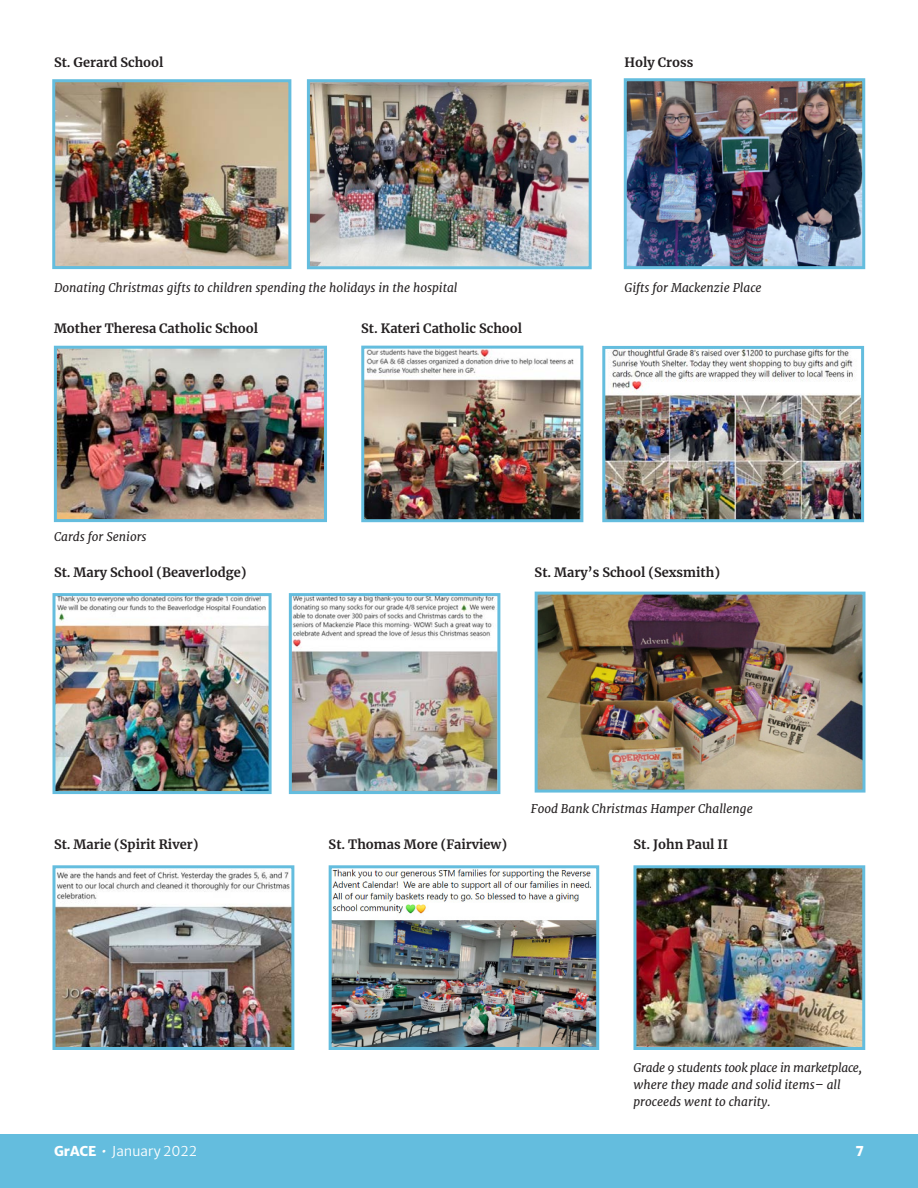
<style>
.page{position:relative;width:918px;height:1188px;background:#fff}
.page>*{position:absolute;margin:0;border:0;box-sizing:border-box;transform-origin:0 0}
.Titles{font:13.5px "Merriweather Sans";color:#fff}
.Titles-2{font:800 13.5px "Merriweather Sans";color:#fff}
.Single_Column_Paragr{font:700 12.75px "Merriweather";color:#231f20}
.Single_Column_Paragr-2{font:italic 12px/16.8px "Merriweather";color:#231f20}
.s1{font-weight:800}
.s2{font-weight:700;font-style:italic}
</style>
<div class="page">
<img style="left:56px;top:83px;width:231px;height:182px">
<div style="left:52px;top:79px;width:239px;height:190px;border:3px solid #64bdde"></div>
<img style="left:311px;top:83px;width:277px;height:182px">
<div style="left:307px;top:79px;width:285px;height:190px;border:3px solid #64bdde"></div>
<img style="left:58px;top:350px;width:265px;height:168px">
<div style="left:54px;top:346px;width:273px;height:176px;border:3px solid #64bdde"></div>
<img style="left:628px;top:82px;width:233px;height:183px">
<div style="left:624px;top:78px;width:241px;height:191px;border:3px solid #64bdde"></div>
<img style="left:365px;top:350px;width:214px;height:168px">
<div style="left:361px;top:346px;width:222px;height:176px;border:3px solid #64bdde"></div>
<img style="left:606px;top:350px;width:254px;height:168px">
<div style="left:602px;top:346px;width:262px;height:176px;border:3px solid #64bdde"></div>
<img style="left:56px;top:597px;width:212px;height:193px">
<div style="left:52px;top:593px;width:220px;height:201px;border:3px solid #64bdde"></div>
<img style="left:56px;top:870px;width:234px;height:176px">
<div style="left:52px;top:865px;width:242px;height:185px;border:3px solid #64bdde"></div>
<img style="left:293px;top:597px;width:203px;height:193px">
<div style="left:289px;top:593px;width:211px;height:201px;border:3px solid #64bdde"></div>
<div style="left:0;top:1134px;width:918px;height:54px;background:#64bdde"></div>
<img style="left:539px;top:596px;width:323px;height:193px">
<div style="left:535px;top:592px;width:331px;height:201px;border:3px solid #64bdde"></div>
<img style="left:333px;top:869px;width:262px;height:177px">
<div style="left:329px;top:865px;width:270px;height:185px;border:3px solid #64bdde"></div>
<img style="left:637px;top:869px;width:224px;height:177px">
<div style="left:633px;top:865px;width:232px;height:185px;border:3px solid #64bdde"></div>
<p class="Single_Column_Paragr" style="left:54px;top:53px;width:111px">St. Gerard School</p>
<p class="Single_Column_Paragr" style="left:624px;top:53px;width:70px">Holy Cross</p>
<p class="Single_Column_Paragr-2" style="left:54px;top:279px;width:405px">Donating Christmas gifts to children spending the holidays in the hospital</p>
<p class="Single_Column_Paragr" style="left:54px;top:319px;width:206px">Mother Theresa Catholic School</p>
<p class="Single_Column_Paragr" style="left:361px;top:319px;width:163px">St. Kateri Catholic School</p>
<p class="Single_Column_Paragr-2" style="left:624px;top:279px;width:139px">Gifts for Mackenzie Place</p>
<p class="Single_Column_Paragr-2" style="left:54px;top:528px;width:94px">Cards for Seniors</p>
<p class="Single_Column_Paragr" style="left:54px;top:563px;width:194px">St. Mary School (Beaverlodge)</p>
<p class="Single_Column_Paragr" style="left:535px;top:563px;width:187px">St. Mary’s School (Sexsmith)</p>
<p class="Single_Column_Paragr-2" style="left:531px;top:800px;width:223px">Food Bank Christmas Hamper Challenge</p>
<p class="Single_Column_Paragr" style="left:54px;top:836px;width:146px">St. Marie (Spirit River)</p>
<p class="Single_Column_Paragr" style="left:329px;top:836px;width:180px">St. Thomas More (Fairview)</p>
<p class="Single_Column_Paragr" style="left:633px;top:836px;width:96px">St. John Paul II</p>
<p class="Single_Column_Paragr-2" style="left:633px;top:1059px;width:230px">Grade 9 students took place in marketplace, where they made and solid items– all proceeds went to charity.</p>
<p class="Titles" style="left:54px;top:1140px;width:145px"><span class="s1">GrACE</span> <span class="s2">•</span> January 2022</p>
<p class="Titles-2" style="left:856px;top:1140px;width:10px">7</p>
</div>
